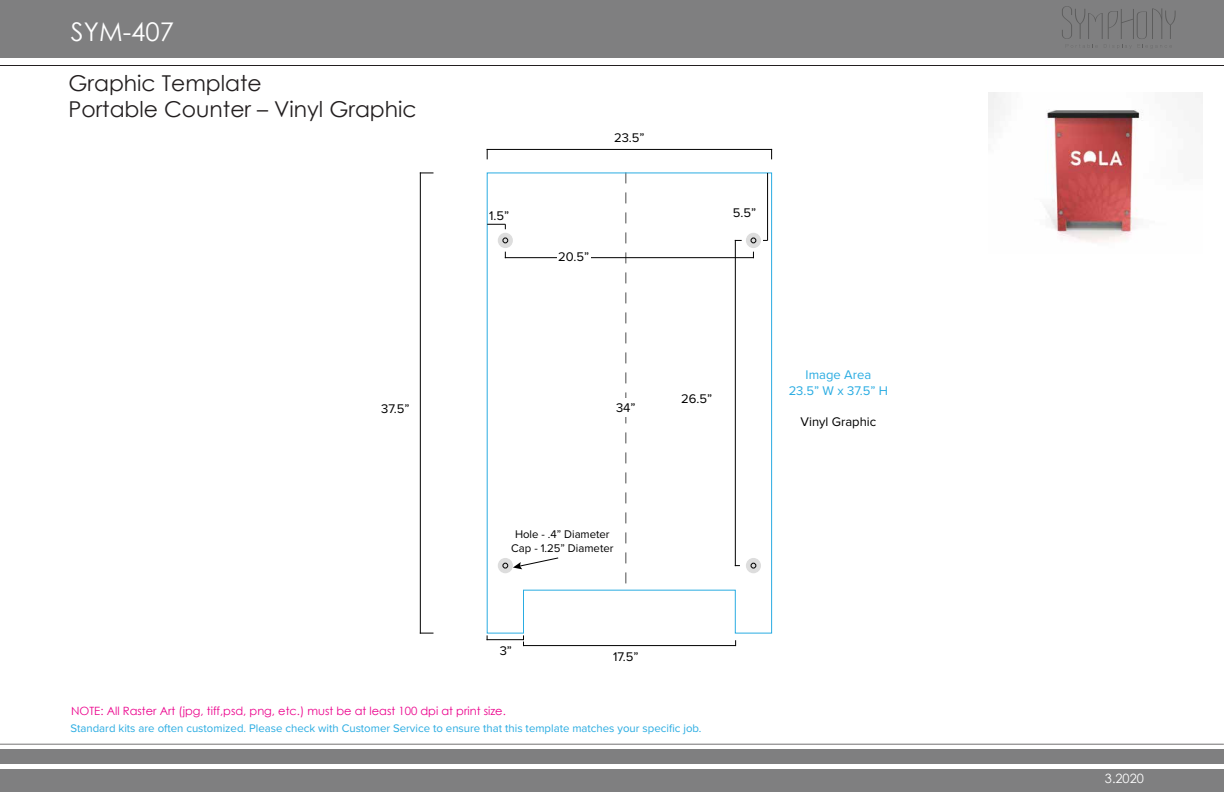
<style>
.page{position:relative;width:1224px;height:792px;background:#fff}
.page>*{position:absolute;margin:0;border:0;box-sizing:border-box;transform-origin:0 0}
.t1{font:25.7px "Century Gothic";color:#fff}
.t2{font:21.9px/26.2px "Century Gothic";color:#231f20}
.t3{font:13px "Proxima Nova";color:#000}
.t4{font:13px/15.6px "Proxima Nova";color:#2aace2;text-align:center}
.t5{font:12.8px "Century Gothic";color:#fff}
.t6{font:11.5px/13.8px "Proxima Nova";color:#010101;text-align:center}
.t7{font:11.4px "Proxima Nova";color:#2aace2}
.t8{font:11.4px "Century Gothic";color:#ec008c}
</style>
<div class="page">
<div style="left:0;top:749px;width:1224px;height:43px;background:#7f7f80"></div>
<div style="left:0;top:764px;width:1224px;height:5px;background:#fff"></div>
<hr style="left:0;top:744px;width:1224px;height:1px;background:#231f20">
<div style="left:0;top:0;width:1224px;height:58px;background:#7f7f80"></div>
<hr style="left:0;top:65px;width:1224px;height:1px;background:#231f20">
<hr style="left:487px;top:149px;width:285px;height:1px;background:#000">
<svg style="left:1062px;top:6px;width:114px;height:42px"></svg>
<hr style="left:420px;top:173px;width:1px;height:460px;background:#000">
<svg style="left:420px;top:172px;width:13px;height:1px"></svg>
<svg style="left:420px;top:633px;width:13px;height:1px"></svg>
<hr style="left:487px;top:639px;width:36px;height:1px;background:#000">
<svg style="left:486px;top:172px;width:287px;height:462px"></svg>
<div style="left:498px;top:558px;width:15px;height:15px;background:#ddd;border-radius:50%"></div>
<svg style="left:503px;top:557px;width:56px;height:12px"></svg>
<div style="left:746px;top:558px;width:15px;height:15px;background:#ddd;border-radius:50%"></div>
<svg style="left:751px;top:563px;width:5px;height:5px"></svg>
<div style="left:746px;top:233px;width:15px;height:15px;background:#ddd;border-radius:50%"></div>
<svg style="left:751px;top:238px;width:5px;height:5px"></svg>
<div style="left:498px;top:233px;width:15px;height:15px;background:#ddd;border-radius:50%"></div>
<svg style="left:503px;top:238px;width:5px;height:5px"></svg>
<hr style="left:767px;top:173px;width:1px;height:67px;background:#010101">
<hr style="left:505px;top:257px;width:248px;height:1px;background:#010101">
<div style="left:557px;top:252px;width:34px;height:10px;background:#fff"></div>
<hr style="left:735px;top:240px;width:1px;height:326px;background:#010101">
<hr style="left:524px;top:645px;width:211px;height:1px;background:#010101">
<svg style="left:487px;top:224px;width:19px;height:5px"></svg>
<img style="left:988px;top:92px;width:215px;height:151px">
<h1 class="t1" style="left:71px;top:14px;width:105px">SYM-407</h1>
<h2 class="t2" style="left:68px;top:70px;width:350px">Graphic Template<br>Portable Counter – Vinyl Graphic</h2>
<p class="t3" style="left:614px;top:128px;width:32px">23.5”</p>
<p class="t3" style="left:489px;top:206px;width:22px">1.5”</p>
<p class="t3" style="left:733px;top:203px;width:25px">5.5”</p>
<p class="t3" style="left:558px;top:247px;width:32px">20.5”</p>
<p class="t3" style="left:381px;top:399px;width:30px">37.5”</p>
<p class="t3" style="left:616px;top:398px;width:21px">34”</p>
<p class="t3" style="left:681px;top:389px;width:33px">26.5”</p>
<p class="t6" style="left:511px;top:527px;width:104px">Hole - .4” Diameter<br>Cap - 1.25” Diameter</p>
<p class="t3" style="left:500px;top:641px;width:14px">3”</p>
<p class="t8" style="left:71px;top:703px;width:436px">NOTE: All Raster Art (jpg, tiff,psd, png, etc.) must be at least 100 dpi at print size.</p>
<p class="t3" style="left:613px;top:647px;width:27px">17.5”</p>
<p class="t7" style="left:71px;top:719px;width:632px">Standard kits are often customized. Please check with Customer Service to ensure that this template matches your specific job.</p>
<p class="t4" style="left:789px;top:367px;width:101px">Image Area<br>23.5” W x 37.5” H</p>
<p class="t3" style="left:801px;top:412px;width:77px">Vinyl Graphic</p>
<p class="t5" style="left:1105px;top:770px;width:41px">3.2020</p>
</div>
